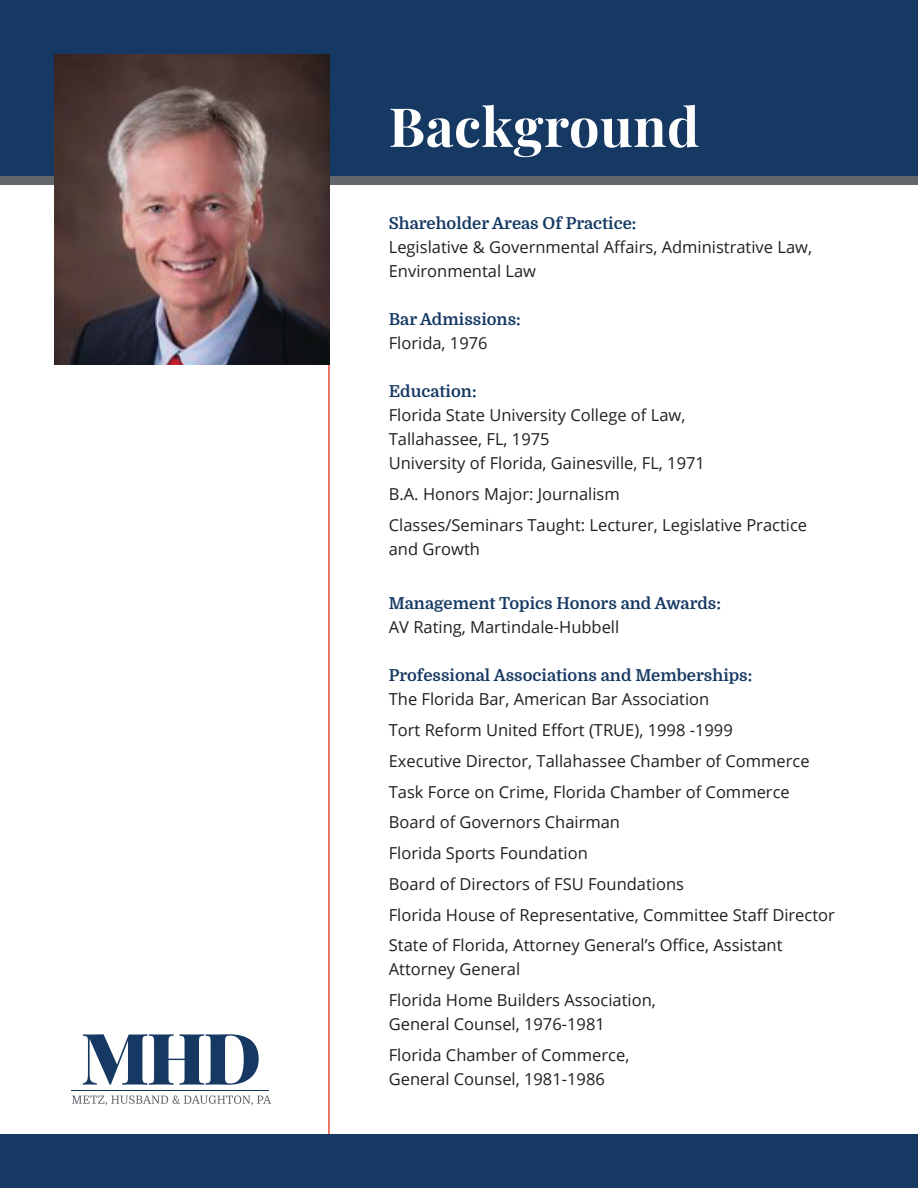
<style>
.page{position:relative;width:918px;height:1188px;background:#fff}
.page>*{position:absolute;margin:0;border:0;box-sizing:border-box;transform-origin:0 0}
.t1{font:700 54px "Playfair Display";letter-spacing:.01em;color:#fff}
.t2{font:16.5px/30.8px "Open Sans";color:#231f20}
.t3{font:700 16.5px "Domine";color:#163963}
</style>
<div class="page">
<hr style="left:328px;top:350px;width:2px;height:784px;background:#e74c37">
<svg style="left:83px;top:1034px;width:176px;height:51px"></svg>
<svg style="left:72px;top:1095px;width:199px;height:10px"></svg>
<hr style="left:71px;top:1090px;width:198px;height:1px;background:#163963">
<div style="left:0;top:0;width:918px;height:176px;background:#163963"></div>
<div style="left:0;top:1134px;width:918px;height:54px;background:#163963"></div>
<div style="left:0;top:176px;width:918px;height:9px;background:#63676c"></div>
<img style="left:54px;top:54px;width:276px;height:310px">
<h1 class="t1" style="left:389px;top:89px;width:312px">Background</h1>
<p class="t3" style="left:389px;top:214px;width:249px">Shareholder Areas Of Practice:</p>
<p class="t2" style="left:389px;top:235px;width:425px;line-height:24px">Legislative &amp; Governmental Affairs, Administrative Law,<br>Environmental Law</p>
<p class="t3" style="left:389px;top:310px;width:134px">Bar Admissions:</p>
<p class="t2" style="left:389px;top:327px;width:100px">Florida, 1976</p>
<p class="t3" style="left:389px;top:382px;width:89px">Education:</p>
<p class="t2" style="left:389px;top:403px;width:318px;line-height:24px">Florida State University College of Law,<br>Tallahassee, FL, 1975<br>University of Florida, Gainesville, FL, 1971</p>
<p class="t2" style="left:389px;top:478px;width:420px">B.A. Honors Major: Journalism<br>Classes/Seminars Taught: Lecturer, Legislative Practice</p>
<p class="t2" style="left:389px;top:533px;width:93px">and Growth</p>
<p class="t3" style="left:389px;top:595px;width:334px">Management Topics Honors and Awards:</p>
<p class="t2" style="left:389px;top:612px;width:232px">AV Rating, Martindale-Hubbell</p>
<p class="t3" style="left:389px;top:667px;width:365px">Professional Associations and Memberships:</p>
<p class="t2" style="left:389px;top:684px;width:448px">The Florida Bar, American Bar Association<br>Tort Reform United Effort (TRUE), 1998 -1999<br>Executive Director, Tallahassee Chamber of Commerce Task Force on Crime, Florida Chamber of Commerce Board of Governors Chairman<br>Florida Sports Foundation<br>Board of Directors of FSU Foundations<br>Florida House of Representative, Committee Staff Director State of Florida, Attorney General’s Office, Assistant</p>
<p class="t2" style="left:389px;top:954px;width:269px">Attorney General<br>Florida Home Builders Association,</p>
<p class="t2" style="left:389px;top:1008px;width:242px">General Counsel, 1976-1981<br>Florida Chamber of Commerce,</p>
<p class="t2" style="left:389px;top:1063px;width:218px">General Counsel, 1981-1986</p>
</div>
